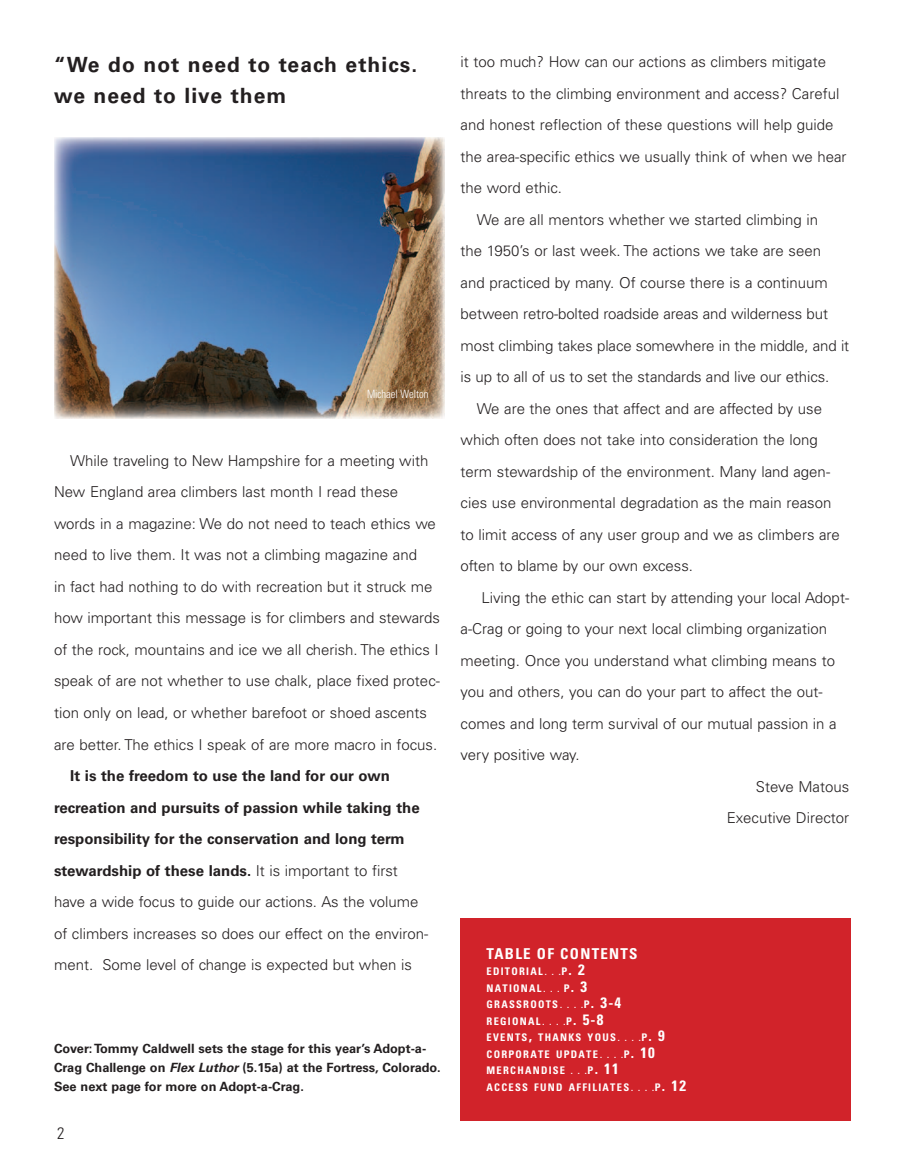
<style>
.page{position:relative;width:905px;height:1175px;background:#fff}
.page>*{position:absolute;margin:0;border:0;box-sizing:border-box;transform-origin:0 0}
.t1{font:700 21px/31.5px "Univers LT Std";letter-spacing:.05em;color:#231f20}
.t2{font:300 condensed 16.5px "Univers LT Std";color:#231f20}
.t3{font:300 15px/31.5px "Univers LT Std";color:#231f20}
.t4{font:700 condensed 15px "Univers LT Std";letter-spacing:.085em;color:#fff}
.t5{font:700 12.75px/19px "Univers LT Std";color:#231f20}
.t6{font:300 condensed 11.4px "Univers LT Std";color:#fff;scale:.92 1}
.t7{font:700 condensed 10.5px/16.5px "Univers LT Std";letter-spacing:.12em;color:#fff}
.s1{font-weight:700}
.s2{font-style:italic}
.s3{font-weight:300;font-size:15px}
.s4{font-size:15px}
</style>
<div class="page">
<div style="left:460px;top:918px;width:390px;height:202px;background:#d1232a"></div>
<img style="left:54px;top:137px;width:390px;height:281px">
<h1 class="t1" style="left:54px;top:49px;width:365px">“We do not need to teach ethics. we need to live them</h1>
<p class="t6" style="left:367px;top:387px;width:68px">Michael Welton</p>
<p class="t3" style="left:54px;top:445px;width:387px;text-indent:16px">While traveling to New Hampshire for a meeting with New England area climbers last month I read these words in a magazine: We do not need to teach ethics we need to live them. It was not a climbing magazine and<br>in fact had nothing to do with recreation but it struck me how important this message is for climbers and stewards of the rock, mountains and ice we all cherish. The ethics I speak of are not whether to use chalk, place fixed protec&shy;tion only on lead, or whether barefoot or shoed ascents are better. The ethics I speak of are more macro in focus.</p>
<p class="t3" style="left:54px;top:760px;width:375px;text-indent:16px"><span class="s1">It is the freedom to use the land for our own recreation and pursuits of passion while taking the responsibility for the conservation and long term stewardship of these lands.</span> It is important to first have a wide focus to guide our actions. As the volume of climbers increases so does our effect on the environ&shy;ment. Some level of change is expected but when is</p>
<p class="t5" style="left:54px;top:1039px;width:388px">Cover: Tommy Caldwell sets the stage for this year’s Adopt-a-<br>Crag Challenge on <span class="s2">Flex Luthor</span> (5.15a) at the Fortress, Colorado.<br>See next page for more on Adopt-a-Crag.</p>
<p class="t2" style="left:57px;top:1123px;width:9px">2</p>
<p class="t3" style="left:460px;top:46px;width:367px">it too much? How can our actions as climbers mitigate</p>
<p class="t3" style="left:460px;top:78px;width:380px">threats to the climbing environment and access? Careful</p>
<p class="t3" style="left:460px;top:109px;width:374px">and honest reflection of these questions will help guide</p>
<p class="t3" style="left:460px;top:141px;width:387px">the area-specific ethics we usually think of when we hear</p>
<p class="t3" style="left:460px;top:172px;width:103px">the word ethic.</p>
<p class="t3" style="left:477px;top:204px;width:343px">We are all mentors whether we started climbing in</p>
<p class="t3" style="left:460px;top:235px;width:362px">the 1950’s or last week. The actions we take are seen</p>
<p class="t3" style="left:460px;top:267px;width:369px">and practiced by many. Of course there is a continuum</p>
<p class="t3" style="left:460px;top:298px;width:369px">between retro-bolted roadside areas and wilderness but</p>
<p class="t3" style="left:460px;top:330px;width:390px">most climbing takes place somewhere in the middle, and it</p>
<p class="t3" style="left:460px;top:361px;width:370px">is up to all of us to set the standards and live our ethics.</p>
<p class="t3" style="left:477px;top:393px;width:347px">We are the ones that affect and are affected by use</p>
<p class="t3" style="left:460px;top:424px;width:358px">which often does not take into consideration the long</p>
<p class="t3" style="left:460px;top:456px;width:371px">term stewardship of the environment. Many land agen-</p>
<p class="t3" style="left:460px;top:487px;width:372px">cies use environmental degradation as the main reason</p>
<p class="t3" style="left:460px;top:519px;width:381px">to limit access of any user group and we as climbers are</p>
<p class="t3" style="left:460px;top:550px;width:234px">often to blame by our own excess.</p>
<p class="t3" style="left:481px;top:582px;width:369px">Living the ethic can start by attending your local Adopt-</p>
<p class="t3" style="left:460px;top:613px;width:368px">a-Crag or going to your next local climbing organization</p>
<p class="t3" style="left:460px;top:645px;width:376px">meeting. Once you understand what climbing means to</p>
<p class="t3" style="left:460px;top:676px;width:363px">you and others, you can do your part to affect the out-</p>
<p class="t3" style="left:460px;top:708px;width:377px">comes and long term survival of our mutual passion in a</p>
<p class="t3" style="left:460px;top:739px;width:121px">very positive way.</p>
<p class="t3" style="left:756px;top:771px;width:95px">Steve Matous</p>
<p class="t3" style="left:726px;top:802px;width:124px">Executive Director</p>
<p class="t4" style="left:486px;top:944px;width:152px">TABLE OF CONTENTS</p>
<p class="t7" style="left:486px;top:963px;width:201px">EDITORIAL<span class="s3">. . .</span>P<span class="s4">. 2<br></span>NATIONAL<span class="s3">. . .</span> P<span class="s4">. 3<br></span>GRASSROOTS<span class="s3">. . . .</span>P<span class="s4">. 3-4<br></span>REGIONAL<span class="s3">. . . .</span>P<span class="s4">. 5-8<br></span>EVENTS<span class="s4">,</span> THANKS YOUS<span class="s3">. . . .</span>P<span class="s4">. 9<br></span>CORPORATE UPDATE<span class="s3">. . . .</span>P<span class="s4">. 10<br></span>MERCHANDISE <span class="s3">. . .</span>P<span class="s4">. 11<br></span>ACCESS FUND AFFILIATES<span class="s3">. . . .</span>P<span class="s4">. 12</span></p>
</div>
